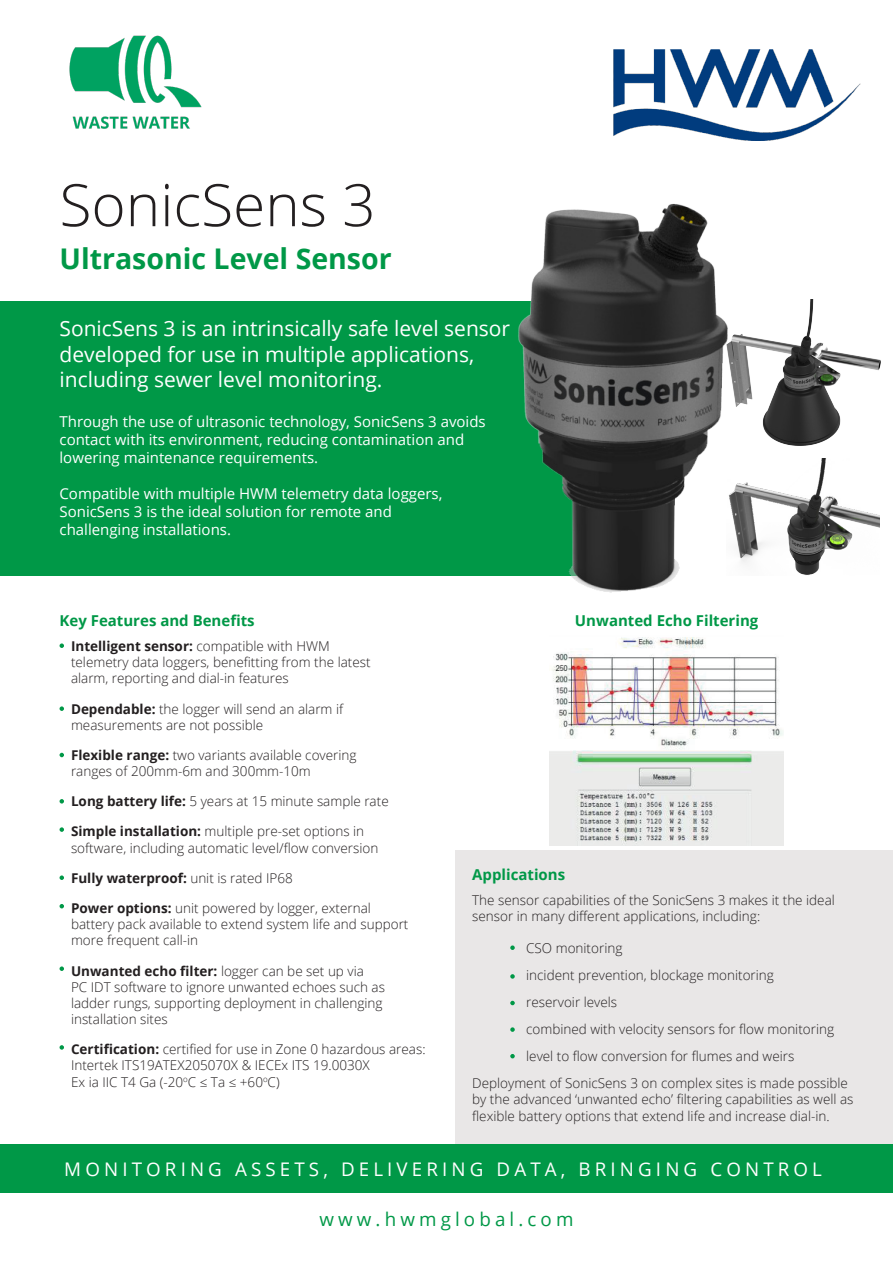
<style>
.page{position:relative;width:893px;height:1263px;background:#fff}
.page>*{position:absolute;margin:0;border:0;box-sizing:border-box;transform-origin:0 0}
.t1{font:300 58.5px "Open Sans";color:#231f20}
.t2{font:700 28.5px "Open Sans";color:#009847}
.t3{font:21px/25.2px "Open Sans";color:#fff}
.t4{font:18.75px "Open Sans";letter-spacing:.22em;color:#fff}
.t5{font:18.75px "Open Sans";letter-spacing:.22em;color:#009847}
.t6{font:15px/18px "Open Sans";color:#fff}
.t7{font:700 15px "Open Sans";color:#009847}
.t8{font:300 13.5px/16.2px "Open Sans";color:#231f20}
.t9{font:700 13.5px "Open Sans";color:#231f20}
.s1{font-weight:300}
.s2{font-weight:700}
</style>
<div class="page">
<div style="left:455px;top:850px;width:438px;height:295px;background:#e9e7e7"></div>
<div style="left:0;top:301px;width:623px;height:274px;background:#009847"></div>
<img style="left:613px;top:49px;width:248px;height:92px">
<svg style="left:60px;top:643px;width:4px;height:5px"></svg>
<div style="left:0;top:1145px;width:893px;height:48px;background:#009847"></div>
<img style="left:69px;top:35px;width:133px;height:94px">
<svg style="left:60px;top:753px;width:4px;height:4px"></svg>
<svg style="left:60px;top:799px;width:4px;height:4px"></svg>
<svg style="left:60px;top:827px;width:4px;height:5px"></svg>
<svg style="left:60px;top:875px;width:4px;height:5px"></svg>
<svg style="left:60px;top:904px;width:4px;height:4px"></svg>
<svg style="left:60px;top:966px;width:4px;height:5px"></svg>
<svg style="left:60px;top:706px;width:4px;height:5px"></svg>
<img style="left:517px;top:203px;width:206px;height:390px">
<img style="left:723px;top:300px;width:158px;height:146px">
<img style="left:729px;top:459px;width:151px;height:116px">
<svg style="left:60px;top:1045px;width:4px;height:5px"></svg>
<svg style="left:510px;top:945px;width:5px;height:5px"></svg>
<svg style="left:510px;top:974px;width:5px;height:5px"></svg>
<svg style="left:510px;top:1001px;width:5px;height:4px"></svg>
<svg style="left:510px;top:1027px;width:5px;height:5px"></svg>
<svg style="left:510px;top:1054px;width:5px;height:4px"></svg>
<img style="left:550px;top:637px;width:234px;height:208px">
<p class="t1" style="left:60px;top:165px;width:318px">SonicSens 3</p>
<p class="t2" style="left:60px;top:238px;width:334px">Ultrasonic Level Sensor</p>
<p class="t3" style="left:60px;top:316px;width:452px">SonicSens 3 is an intrinsically safe level sensor developed for use in multiple applications, including sewer level monitoring.</p>
<p class="t6" style="left:60px;top:412px;width:428px">Through the use of ultrasonic technology, SonicSens 3 avoids contact with its environment, reducing contamination and</p>
<p class="t6" style="left:60px;top:448px;width:260px">lowering maintenance requirements.</p>
<p class="t6" style="left:60px;top:484px;width:384px">Compatible with multiple HWM telemetry data loggers,</p>
<p class="t6" style="left:60px;top:502px;width:334px">SonicSens 3 is the ideal solution for remote and</p>
<p class="t6" style="left:60px;top:520px;width:173px">challenging installations.</p>
<p class="t7" style="left:60px;top:610px;width:197px">Key Features and Benefits</p>
<p class="t9" style="left:71px;top:636px;width:260px">Intelligent sensor: <span class="s1">compatible with HWM</span></p>
<p class="t8" style="left:71px;top:654px;width:301px">telemetry data loggers, benefitting from the latest alarm, reporting and dial-in features</p>
<p class="t8" style="left:71px;top:700px;width:274px"><span class="s2">Dependable:</span> the logger will send an alarm if</p>
<p class="t8" style="left:71px;top:716px;width:194px">measurements are not possible</p>
<p class="t7" style="left:575px;top:610px;width:185px">Unwanted Echo Filtering</p>
<p class="t8" style="left:71px;top:747px;width:287px"><span class="s2">Flexible range:</span> two variants available covering ranges of 200mm-6m and 300mm-10m</p>
<p class="t8" style="left:71px;top:793px;width:319px"><span class="s2">Long battery life:</span> 5 years at 15 minute sample rate</p>
<p class="t8" style="left:71px;top:823px;width:295px"><span class="s2">Simple installation:</span> multiple pre-set options in</p>
<p class="t8" style="left:71px;top:839px;width:309px">software, including automatic level/flow conversion</p>
<p class="t9" style="left:71px;top:868px;width:223px">Fully waterproof: <span class="s1">unit is rated IP68</span></p>
<p class="t8" style="left:71px;top:900px;width:339px"><span class="s2">Power options:</span> unit powered by logger, external battery pack available to extend system life and support more frequent call-in</p>
<p class="t9" style="left:71px;top:961px;width:294px">Unwanted echo filter: <span class="s1">logger can be set up via</span></p>
<p class="t8" style="left:71px;top:978px;width:316px">PC IDT software to ignore unwanted echoes such as ladder rungs, supporting deployment in challenging installation sites</p>
<p class="t8" style="left:71px;top:1041px;width:356px"><span class="s2">Certification:</span> certified for use in Zone 0 hazardous areas:</p>
<p class="t8" style="left:71px;top:1057px;width:300px">Intertek ITS19ATEX205070X &amp; IECEx ITS 19.0030X</p>
<p class="t8" style="left:71px;top:1073px;width:210px">Ex ia IIC T4 Ga (-20<sup>o</sup>C ≤ Ta ≤ +60<sup>o</sup>C)</p>
<p class="t7" style="left:472px;top:864px;width:94px">Applications</p>
<p class="t8" style="left:472px;top:891px;width:364px">The sensor capabilities of the SonicSens 3 makes it the ideal sensor in many different applications, including:</p>
<p class="t8" style="left:526px;top:940px;width:98px">CSO monitoring</p>
<p class="t8" style="left:526px;top:967px;width:249px">incident prevention, blockage monitoring</p>
<p class="t8" style="left:526px;top:994px;width:92px">reservoir levels</p>
<p class="t8" style="left:526px;top:1021px;width:309px">combined with velocity sensors for flow monitoring</p>
<p class="t8" style="left:526px;top:1048px;width:270px">level to flow conversion for flumes and weirs</p>
<p class="t8" style="left:472px;top:1075px;width:383px">Deployment of SonicSens 3 on complex sites is made possible by the advanced ‘unwanted echo’ filtering capabilities as well as flexible battery options that extend life and increase dial-in.</p>
<p class="t4" style="left:64px;top:1156px;width:759px">MONITORING ASSETS, DELIVERING DATA, BRINGING CONTROL</p>
<p class="t5" style="left:319px;top:1207px;width:255px">www.hwmglobal.com</p>
</div>
